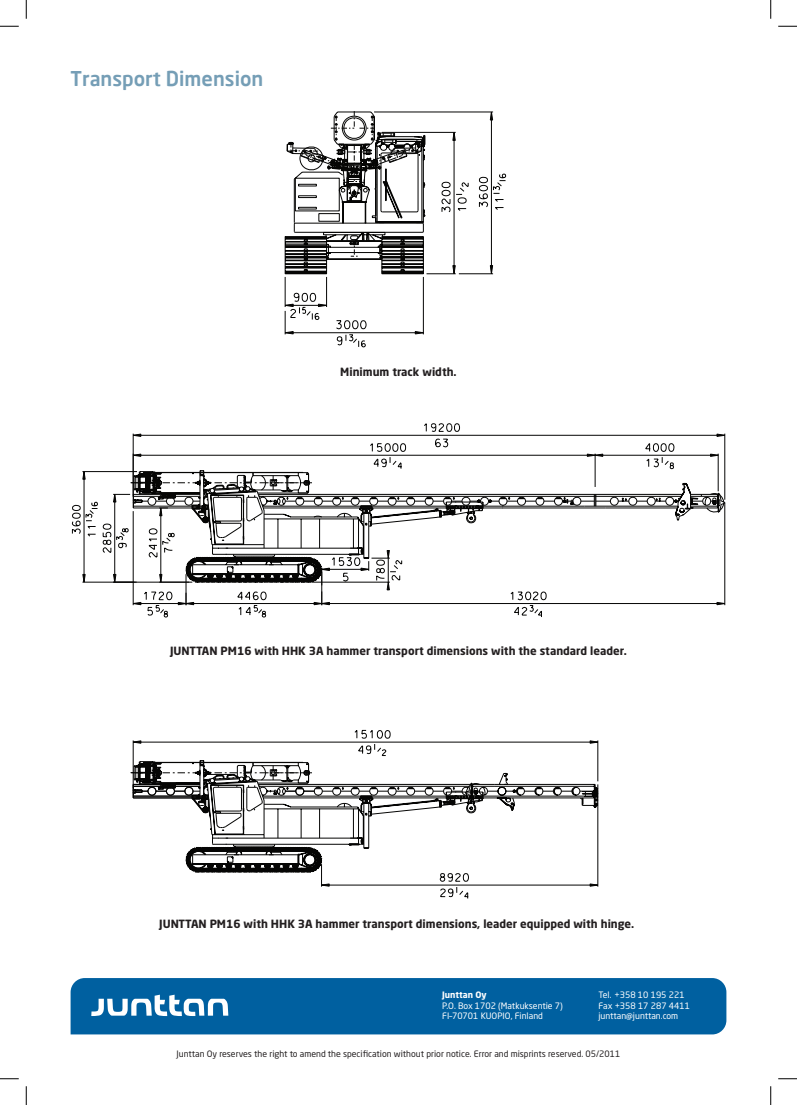
<style>
.page{position:relative;width:797px;height:1105px;background:#fff}
.page>*{position:absolute;margin:0;border:0;box-sizing:border-box;transform-origin:0 0}
.t1{font:500 20px "Neo Sans Std";color:#759eb6}
.t2{font:700 11.25px "Neo Sans Std";color:#231f20}
.t3{font:8.75px "Neo Sans Std";color:#231f20}
.t4{font:8.75px/10.6px "Neo Sans Std";color:#fff}
.t5{font:700 8.75px "Neo Sans Std";color:#fff}
</style>
<div class="page">
<div style="left:71px;top:978px;width:655px;height:56px;background:#0060a0"></div>
<svg style="left:91px;top:995px;width:137px;height:21px"></svg>
<svg style="left:285px;top:111px;width:208px;height:237px"></svg>
<hr style="left:382px;top:132px;width:73px;height:1px;background:#050504">
<svg style="left:82px;top:471px;width:21px;height:111px"></svg>
<svg style="left:113px;top:423px;width:612px;height:195px"></svg>
<svg style="left:130px;top:729px;width:468px;height:158px"></svg>
<hr style="left:597px;top:784px;width:1px;height:103px;background:#050504">
<svg style="left:0;top:25px;width:19px;height:2px"></svg>
<svg style="left:778px;top:25px;width:19px;height:2px"></svg>
<svg style="left:0;top:1078px;width:19px;height:1px"></svg>
<svg style="left:778px;top:1078px;width:19px;height:1px"></svg>
<svg style="left:25px;top:0;width:2px;height:19px"></svg>
<svg style="left:25px;top:1086px;width:2px;height:19px"></svg>
<svg style="left:770px;top:0;width:1px;height:19px"></svg>
<svg style="left:770px;top:1086px;width:1px;height:19px"></svg>
<h1 class="t1" style="left:71px;top:66px;width:194px">Transport Dimension</h1>
<p class="t2" style="left:340px;top:365px;width:118px">Minimum track width.</p>
<p class="t2" style="left:170px;top:644px;width:458px">JUNTTAN PM16 with HHK 3A hammer transport dimensions with the standard leader.</p>
<p class="t2" style="left:159px;top:917px;width:476px">JUNTTAN PM16 with HHK 3A hammer transport dimensions, leader equipped with hinge.</p>
<p class="t5" style="left:442px;top:989px;width:46px">Junttan Oy</p>
<p class="t4" style="left:442px;top:1000px;width:122px">P.O. Box 1702 (Matkuksentie 7)<br>FI–70701 KUOPIO, Finland</p>
<p class="t4" style="left:598px;top:989px;width:93px">Tel. +358 10 195 221<br>Fax +358 17 287 4411 junttan@junttan.com</p>
<p class="t3" style="left:177px;top:1048px;width:445px">Junttan Oy reserves the right to amend the specification without prior notice. Error and misprints reserved. 05/2011</p>
</div>
